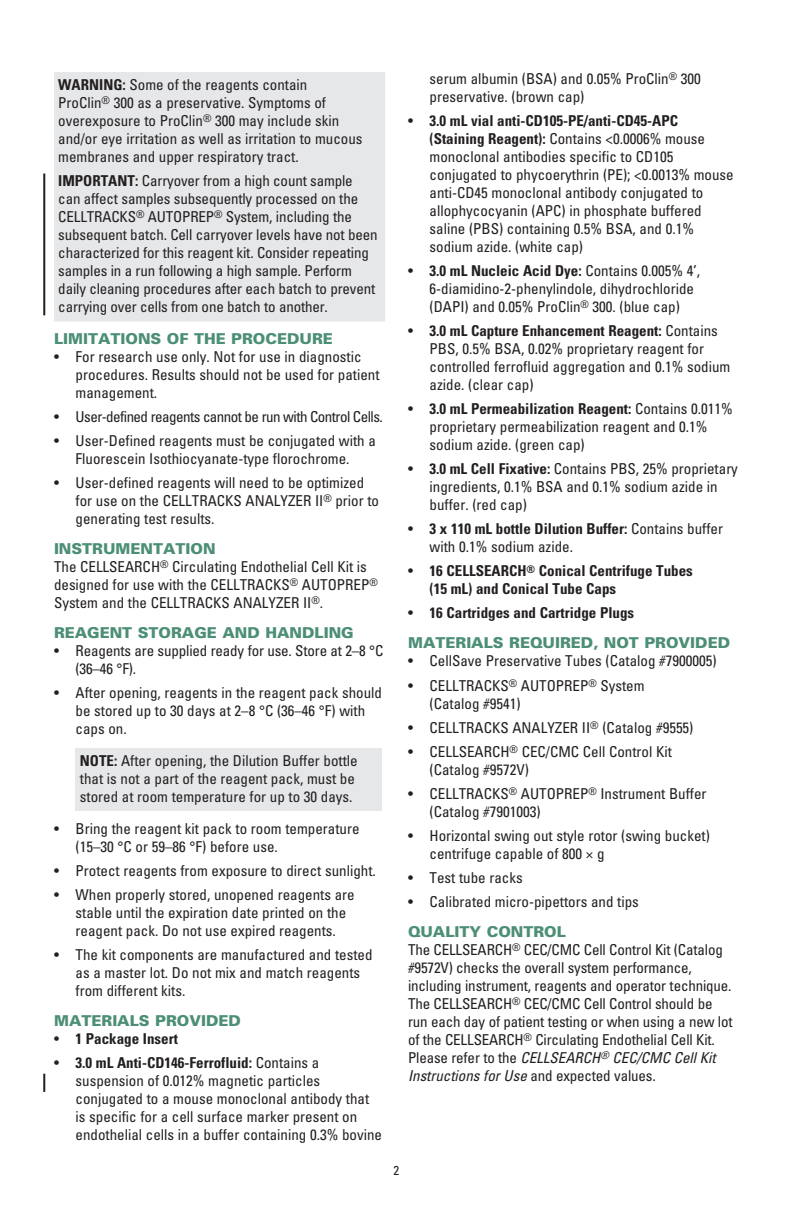
<style>
.page{position:relative;width:792px;height:1224px;background:#fff}
.page>*{position:absolute;margin:0;border:0;box-sizing:border-box;transform-origin:0 0}
.bullet_numbered_body{font:condensed 15px/18px "Univers";color:#231f20}
.Body_text{font:condensed 15px/18px "Univers";letter-spacing:-.01em;color:#231f20}
.Heads{font:900 15px "Univers";color:#4c8f75}
.bullet_numbered_body-2{font:700 condensed 15px/18px "Univers";color:#231f20}
.bullet_numbered_body-3{font:condensed 15px "Univers";letter-spacing:-.035em;color:#231f20}
.Body_text-2{font:condensed 13px "Univers";color:#231f20}
.s1{font-weight:700}
.s2{font-weight:400}
.s3{font-style:italic}
</style>
<div class="page">
<div style="left:54px;top:72px;width:331px;height:249px;background:#e6e7e9"></div>
<div style="left:76px;top:748px;width:306px;height:63px;background:#e6e7e9"></div>
<hr style="left:43px;top:174px;width:2px;height:141px;background:#231f20">
<svg style="left:43px;top:1074px;width:2px;height:18px"></svg>
<p class="Body_text" style="left:58px;top:75px;width:306px"><span class="s1">WARNING:</span> Some of the reagents contain ProClin<sup>®</sup> 300 as a preservative. Symptoms of overexposure to ProClin<sup>®</sup> 300 may include skin and/or eye irritation as well as irritation to mucous membranes and upper respiratory tract.</p>
<p class="Body_text" style="left:58px;top:172px;width:321px"><span class="s1">IMPORTANT:</span> Carryover from a high count sample can affect samples subsequently processed on the CELLTRACKS<sup>®</sup> AUTOPREP<sup>®</sup> System, including the subsequent batch. Cell carryover levels have not been characterized for this reagent kit. Consider repeating samples in a run following a high sample. Perform daily cleaning procedures after each batch to prevent carrying over cells from one batch to another.</p>
<p class="Heads" style="left:54px;top:329px;width:280px">LIMITATIONS OF THE PROCEDURE</p>
<p class="bullet_numbered_body" style="left:76px;top:347px;width:305px;text-indent:-22px">• For research use only. Not for use in diagnostic procedures. Results should not be used for patient management.</p>
<p class="bullet_numbered_body-3" style="left:54px;top:407px;width:330px">• User-defined reagents cannot be run with Control Cells.</p>
<p class="bullet_numbered_body" style="left:54px;top:431px;width:323px;text-align:center">• User-Defined reagents must be conjugated with a<br>Fluorescein Isothiocyanate-type florochrome.</p>
<p class="bullet_numbered_body" style="left:76px;top:473px;width:305px;text-indent:-22px">• User-defined reagents will need to be optimized for use on the CELLTRACKS ANALYZER II<sup>®</sup> prior to generating test results.</p>
<p class="Heads" style="left:54px;top:539px;width:163px">INSTRUMENTATION</p>
<p class="Body_text" style="left:54px;top:557px;width:325px">The CELLSEARCH<sup>®</sup> Circulating Endothelial Cell Kit is designed for use with the CELLTRACKS<sup>®</sup> AUTOPREP<sup>®<br></sup>System and the CELLTRACKS ANALYZER II<sup>®</sup>.</p>
<p class="Heads" style="left:54px;top:623px;width:301px">REAGENT STORAGE AND HANDLING</p>
<p class="bullet_numbered_body" style="left:76px;top:641px;width:309px;text-indent:-22px">• Reagents are supplied ready for use. Store at 2–8 °C (36–46 °F).</p>
<p class="bullet_numbered_body" style="left:76px;top:683px;width:308px;text-indent:-22px">• After opening, reagents in the reagent pack should be stored up to 30 days at 2–8 °C (36–46 °F) with caps on.</p>
<p class="bullet_numbered_body" style="left:80px;top:751px;width:279px"><span class="s1">NOTE:</span> After opening, the Dilution Buffer bottle that is not a part of the reagent pack, must be stored at room temperature for up to 30 days.</p>
<p class="bullet_numbered_body" style="left:76px;top:819px;width:285px;text-indent:-22px">• Bring the reagent kit pack to room temperature (15–30 °C or 59–86 °F) before use.</p>
<p class="bullet_numbered_body" style="left:54px;top:861px;width:323px">• Protect reagents from exposure to direct sunlight.</p>
<p class="bullet_numbered_body" style="left:76px;top:886px;width:281px;text-indent:-22px">• When properly stored, unopened reagents are stable until the expiration date printed on the reagent pack. Do not use expired reagents.</p>
<p class="bullet_numbered_body" style="left:76px;top:946px;width:298px;text-indent:-22px">• The kit components are manufactured and tested as a master lot. Do not mix and match reagents from different kits.</p>
<p class="Heads" style="left:54px;top:1012px;width:189px">MATERIALS PROVIDED</p>
<p class="bullet_numbered_body-2" style="left:54px;top:1030px;width:125px"><span class="s2">•</span> 1 Package Insert</p>
<p class="bullet_numbered_body" style="left:76px;top:1054px;width:308px;text-indent:-22px">• <span class="s1">3.0 mL Anti-CD146-Ferrofluid:</span> Contains a suspension of 0.012% magnetic particles conjugated to a mouse monoclonal antibody that is specific for a cell surface marker present on endothelial cells in a buffer containing 0.3% bovine</p>
<p class="bullet_numbered_body" style="left:430px;top:69px;width:273px">serum albumin (BSA) and 0.05% ProClin<sup>®</sup> 300 preservative. (brown cap)</p>
<p class="bullet_numbered_body" style="left:430px;top:111px;width:306px;text-indent:-22px">• <span class="s1">3.0 mL vial anti-CD105-PE/anti-CD45-APC (Staining Reagent):</span> Contains &lt;0.0006% mouse monoclonal antibodies specific to CD105 conjugated to phycoerythrin (PE); &lt;0.0013% mouse anti-CD45 monoclonal antibody conjugated to allophycocyanin (APC) in phosphate buffered saline (PBS) containing 0.5% BSA, and 0.1% sodium azide. (white cap)</p>
<p class="bullet_numbered_body" style="left:430px;top:262px;width:272px;text-indent:-22px">• <span class="s1">3.0 mL Nucleic Acid Dye:</span> Contains 0.005% 4’,<br>6-diamidino-2-phenylindole, dihydrochloride (DAPI) and 0.05% ProClin<sup>®</sup> 300. (blue cap)</p>
<p class="bullet_numbered_body" style="left:430px;top:322px;width:302px;text-indent:-22px">• <span class="s1">3.0 mL Capture Enhancement Reagent:</span> Contains PBS, 0.5% BSA, 0.02% proprietary reagent for controlled ferrofluid aggregation and 0.1% sodium azide. (clear cap)</p>
<p class="bullet_numbered_body" style="left:430px;top:400px;width:305px;text-indent:-22px">• <span class="s1">3.0 mL Permeabilization Reagent:</span> Contains 0.011% proprietary permeabilization reagent and 0.1% sodium azide. (green cap)</p>
<p class="bullet_numbered_body" style="left:430px;top:460px;width:310px;text-indent:-22px">• <span class="s1">3.0 mL Cell Fixative:</span> Contains PBS, 25% proprietary ingredients, 0.1% BSA and 0.1% sodium azide in buffer. (red cap)</p>
<p class="bullet_numbered_body" style="left:430px;top:520px;width:295px;text-indent:-22px">• <span class="s1">3 x 110 mL bottle Dilution Buffer:</span> Contains buffer with 0.1% sodium azide.</p>
<p class="bullet_numbered_body-2" style="left:430px;top:562px;width:265px;text-indent:-22px"><span class="s2">•</span> 16 CELLSEARCH<sup>®</sup> Conical Centrifuge Tubes (15 mL) and Conical Tube Caps</p>
<p class="bullet_numbered_body-2" style="left:408px;top:604px;width:228px"><span class="s2">•</span> 16 Cartridges and Cartridge Plugs</p>
<p class="Heads" style="left:408px;top:634px;width:324px">MATERIALS REQUIRED, NOT PROVIDED</p>
<p class="bullet_numbered_body" style="left:408px;top:652px;width:310px">• CellSave Preservative Tubes (Catalog #7900005)</p>
<p class="bullet_numbered_body" style="left:430px;top:676px;width:216px;text-indent:-22px">• CELLTRACKS<sup>®</sup> AUTOPREP<sup>®</sup> System (Catalog #9541)</p>
<p class="bullet_numbered_body" style="left:408px;top:718px;width:287px">• CELLTRACKS ANALYZER II<sup>®</sup> (Catalog #9555)</p>
<p class="bullet_numbered_body" style="left:430px;top:742px;width:244px;text-indent:-22px">• CELLSEARCH<sup>®</sup> CEC/CMC Cell Control Kit (Catalog #9572V)</p>
<p class="bullet_numbered_body" style="left:430px;top:784px;width:278px;text-indent:-22px">• CELLTRACKS<sup>®</sup> AUTOPREP<sup>®</sup> Instrument Buffer (Catalog #7901003)</p>
<p class="bullet_numbered_body" style="left:430px;top:826px;width:282px;text-indent:-22px">• Horizontal swing out style rotor (swing bucket) centrifuge capable of 800 × g</p>
<p class="bullet_numbered_body" style="left:408px;top:868px;width:116px">• Test tube racks</p>
<p class="bullet_numbered_body" style="left:408px;top:892px;width:232px">• Calibrated micro-pipettors and tips</p>
<p class="Heads" style="left:408px;top:922px;width:159px">QUALITY CONTROL</p>
<p class="Body_text" style="left:408px;top:940px;width:326px">The CELLSEARCH<sup>®</sup> CEC/CMC Cell Control Kit (Catalog #9572V) checks the overall system performance, including instrument, reagents and operator technique.<br>The CELLSEARCH<sup>®</sup> CEC/CMC Cell Control should be run each day of patient testing or when using a new lot of the CELLSEARCH<sup>®</sup> Circulating Endothelial Cell Kit.<br>Please refer to the <span class="s3">CELLSEARCH</span><sup>®</sup> <span class="s3">CEC/CMC Cell Kit Instructions for Use</span> and expected values.</p>
<p class="Body_text-2" style="left:393px;top:1162px;width:7px">2</p>
</div>
